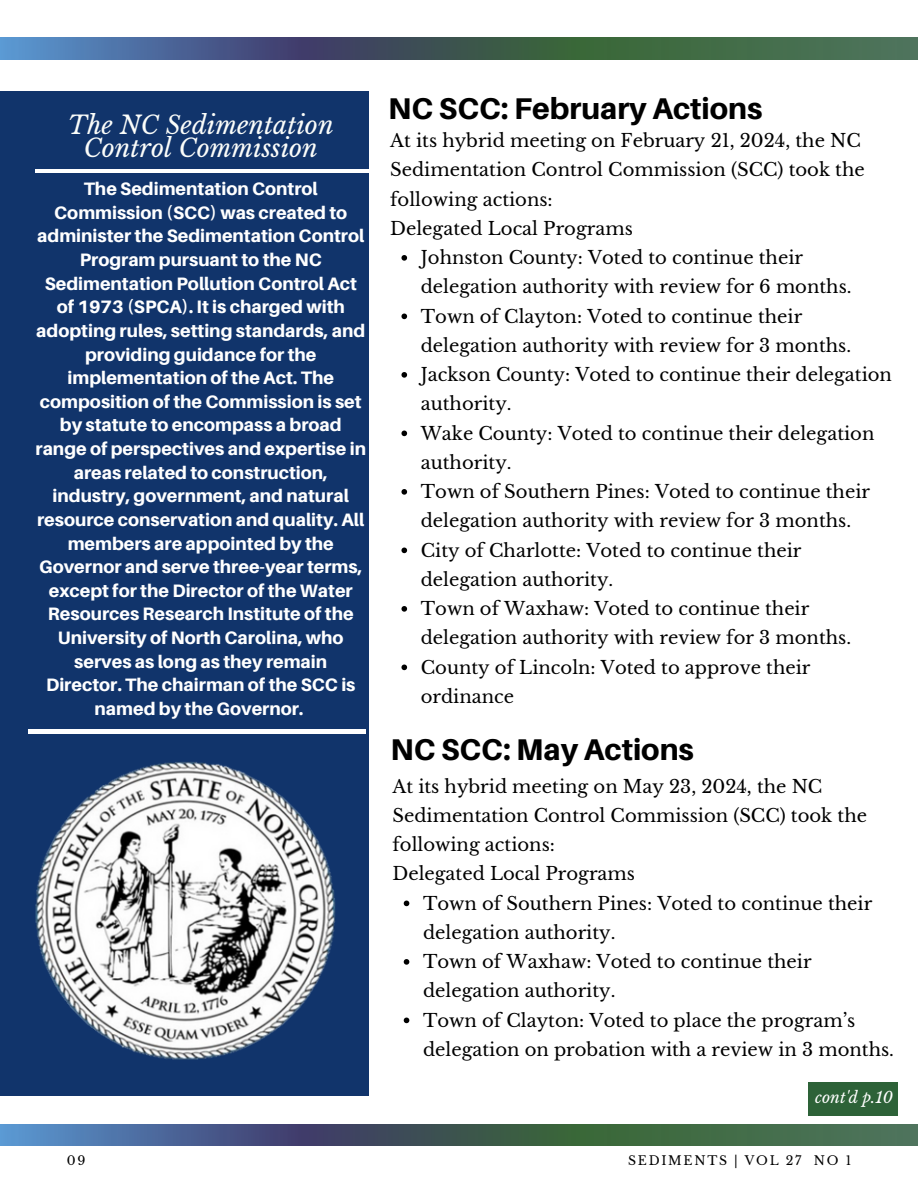
<style>
.page{position:relative;width:918px;height:1188px;background:#fff}
.page>*{position:absolute;margin:0;border:0;box-sizing:border-box;transform-origin:0 0}
.t1{font:800 30px "Aileron";color:#000}
.t2{font:italic 24.9px/22.5px "Libre Baskerville";color:#fbfdfa;text-align:center}
.t3{font:18px/29.2px "Libre Baskerville";color:#000}
.t4{font:800 18px/23.7px "Aileron";color:#fff;text-align:center}
.t5{font:italic 15.6px "Libre Baskerville";color:#fff}
.t6{font:12.45px "Libre Baskerville";letter-spacing:.14em;color:#000}
</style>
<div class="page">
<div style="left:0;top:92px;width:368px;height:1004px;background:#11346b"></div>
<hr style="left:29px;top:730px;width:337px;height:3px;background:#fff">
<hr style="left:35px;top:169px;width:338px;height:4px;background:#fff">
<div style="left:808px;top:1082px;width:90px;height:34px;background:#2d6238"></div>
<img style="left:0;top:38px;width:917px;height:21px">
<img style="left:0;top:1125px;width:918px;height:21px">
<img style="left:35px;top:762px;width:300px;height:298px">
<svg style="left:401px;top:255px;width:6px;height:6px"></svg>
<svg style="left:401px;top:314px;width:6px;height:5px"></svg>
<svg style="left:401px;top:372px;width:6px;height:6px"></svg>
<svg style="left:401px;top:431px;width:6px;height:5px"></svg>
<svg style="left:401px;top:489px;width:6px;height:6px"></svg>
<svg style="left:401px;top:548px;width:6px;height:5px"></svg>
<svg style="left:401px;top:606px;width:6px;height:6px"></svg>
<svg style="left:401px;top:665px;width:6px;height:5px"></svg>
<svg style="left:404px;top:901px;width:5px;height:5px"></svg>
<svg style="left:404px;top:959px;width:5px;height:6px"></svg>
<svg style="left:404px;top:1018px;width:5px;height:5px"></svg>
<p class="t2" style="left:68px;top:114px;width:267px">The NC Sedimentation<br>Control Commission</p>
<p class="t4" style="left:36px;top:177px;width:332px">The Sedimentation Control Commission (SCC) was created to administer the Sedimentation Control Program pursuant to the NC Sedimentation Pollution Control Act of 1973 (SPCA). It is charged with adopting rules, setting standards, and providing guidance for the implementation of the Act. The composition of the Commission is set by statute to encompass a broad range of perspectives and expertise in areas related to construction, industry, government, and natural resource conservation and quality. All members are appointed by the Governor and serve three-year terms, except for the Director of the Water Resources Research Institute of the University of North Carolina, who serves as long as they remain Director. The chairman of the SCC is named by the Governor.</p>
<p class="t1" style="left:388px;top:90px;width:376px">NC SCC: February Actions</p>
<p class="t3" style="left:390px;top:126px;width:476px">At its hybrid meeting on February 21, 2024, the NC Sedimentation Control Commission (SCC) took the following actions:<br>Delegated Local Programs</p>
<h1 class="t3" style="left:421px;top:243px;width:432px">Johnston County: Voted to continue their delegation authority with review for 6 months.</h1>
<h4 class="t3" style="left:421px;top:302px;width:432px">Town of Clayton: Voted to continue their delegation authority with review for 3 months.</h4>
<p class="t3" style="left:421px;top:360px;width:473px">Jackson County: Voted to continue their delegation authority.</p>
<p class="t3" style="left:421px;top:419px;width:455px">Wake County: Voted to continue their delegation authority.</p>
<p class="t3" style="left:421px;top:477px;width:451px">Town of Southern Pines: Voted to continue their delegation authority with review for 3 months.</p>
<p class="t3" style="left:421px;top:536px;width:382px">City of Charlotte: Voted to continue their delegation authority.</p>
<p class="t3" style="left:421px;top:594px;width:432px">Town of Waxhaw: Voted to continue their delegation authority with review for 3 months.</p>
<p class="t3" style="left:421px;top:653px;width:391px">County of Lincoln: Voted to approve their ordinance</p>
<h4 class="t1" style="left:391px;top:731px;width:305px">NC SCC: May Actions</h4>
<p class="t3" style="left:392px;top:772px;width:476px">At its hybrid meeting on May 23, 2024, the NC Sedimentation Control Commission (SCC) took the following actions:<br>Delegated Local Programs</p>
<p class="t3" style="left:423px;top:889px;width:451px">Town of Southern Pines: Voted to continue their delegation authority.</p>
<p class="t3" style="left:423px;top:947px;width:390px">Town of Waxhaw: Voted to continue their delegation authority.</p>
<p class="t3" style="left:423px;top:1006px;width:472px">Town of Clayton: Voted to place the program’s delegation on probation with a review in 3 months.</p>
<p class="t5" style="left:815px;top:1088px;width:79px">cont'd p.10</p>
<h1 class="t6" style="left:67px;top:1153px;width:20px">09</h1>
<p class="t6" style="left:628px;top:1153px;width:225px">SEDIMENTS | VOL 27 NO 1</p>
</div>
